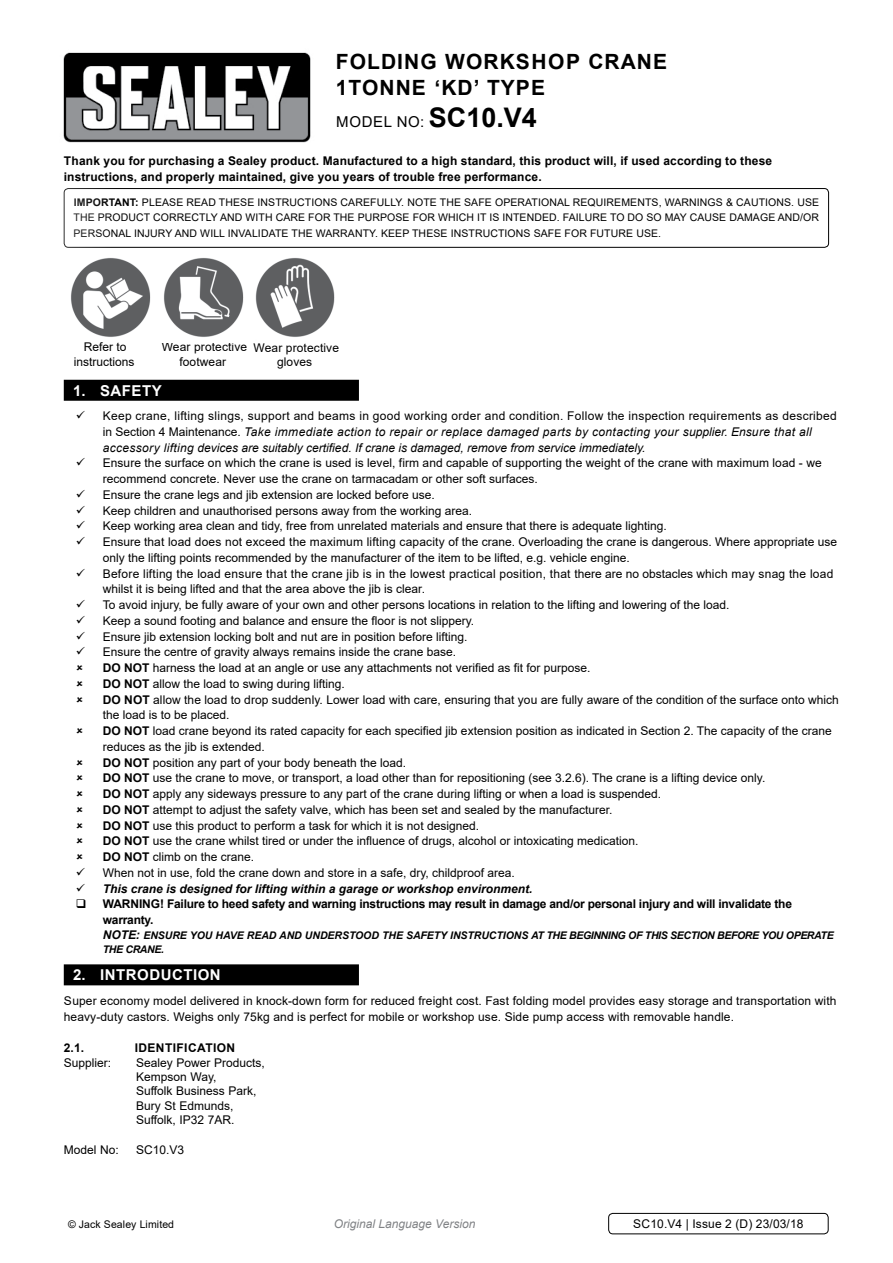
<style>
.page{position:relative;width:893px;height:1263px;background:#fff}
.page>*{position:absolute;margin:0;border:0;box-sizing:border-box;transform-origin:0 0}
.t1{font:700 21px/25.2px "Arial";letter-spacing:.05em;color:#000}
.t2{font:700 15px "Arial";color:#fff}
.t3{font:15px "Arial";letter-spacing:.045em;color:#000}
.t4{font:12px/15.8px "Arial";color:#000}
.t5{font:italic 12px/15.8px "Arial";letter-spacing:.03em;color:#000}
.t6{font:700 12px/15.8px "Arial";letter-spacing:.01em;color:#000}
.t7{font:700 12px/15.8px "Arial";letter-spacing:-.02em;color:#000}
.t8{font:italic 700 12px "Arial";color:#000}
.t9{font:italic 12px "Arial";color:#808285}
.t10{font:10.5px/15.8px "Arial";letter-spacing:.01em;color:#000;text-align:justify}
.t11{font:italic 700 10.5px/14.4px "Arial";letter-spacing:-.03em;color:#000}
.s1{font-weight:700;font-size:27px}
.s2{font-weight:700}
.s3{font-style:normal}
.s4{font-size:12px}
</style>
<div class="page">
<img style="left:63px;top:52px;width:248px;height:91px">
<div style="left:64px;top:188px;width:765px;height:60px;border:1px solid #000;border-radius:4px"></div>
<div style="left:64px;top:380px;width:295px;height:21px;background:#000"></div>
<div style="left:64px;top:964px;width:295px;height:21px;background:#000"></div>
<div style="left:608px;top:1213px;width:220px;height:21px;border:1px solid #000;border-radius:4px"></div>
<img style="left:71px;top:258px;width:80px;height:79px">
<img style="left:164px;top:258px;width:80px;height:79px">
<img style="left:255px;top:258px;width:80px;height:79px">
<h1 class="t1" style="left:336px;top:50px;width:333px">FOLDING WORKSHOP CRANE<br>1TONNE ‘KD’ TYPE</h1>
<p class="t3" style="left:336px;top:111px;width:202px">model no: <span class="s1">SC10.V4</span></p>
<p class="t6" style="left:64px;top:153px;width:710px">Thank you for purchasing a Sealey product. Manufactured to a high standard, this product will, if used according to these instructions, and properly maintained, give you years of trouble free performance.</p>
<p class="t10" style="left:74px;top:194px;width:747px"><span class="s2">IMPORTANT:</span> PLEASE READ THESE INSTRUCTIONS CAREFULLY. NOTE THE SAFE OPERATIONAL REQUIREMENTS, WARNINGS &amp; CAUTIONS. USE THE PRODUCT CORRECTLY AND WITH CARE FOR THE PURPOSE FOR WHICH IT IS INTENDED. FAILURE TO DO SO MAY CAUSE DAMAGE AND/OR PERSONAL INJURY AND WILL INVALIDATE THE WARRANTY. KEEP THESE INSTRUCTIONS SAFE FOR FUTURE USE.</p>
<p class="t4" style="left:74px;top:340px;width:62px;line-height:14.4px;text-align:center">Refer to instructions</p>
<p class="t4" style="left:162px;top:340px;width:87px;line-height:14.4px;text-align:center">Wear protective footwear</p>
<p class="t4" style="left:254px;top:340px;width:87px;line-height:14.4px;text-align:center">Wear protective gloves</p>
<p class="t2" style="left:73px;top:380px;width:39px">1. safety</p>
<p class="t5" style="left:103px;top:408px;width:736px"><span class="s3">Keep crane, lifting slings, support and beams in good working order and condition. Follow the inspection requirements as described in Section 4 Maintenance.</span> Take immediate action to repair or replace damaged parts by contacting your supplier. Ensure that all accessory lifting devices are suitably certified. If crane is damaged, remove from service immediately.</p>
<p class="t4" style="left:103px;top:455px;width:738px">Ensure the surface on which the crane is used is level, firm and capable of supporting the weight of the crane with maximum load - we recommend concrete. N ever use the crane on tarmacadam or other soft surfaces.<br>Ensure the crane legs and jib extension are locked before use.<br>Keep children and unauthorised persons away from the working area.<br>Keep working area clean and tidy, free from unrelated materials and ensure that there is adequate lighting.<br>Ensure that load does not exceed the maximum lifting capacity of the crane. Overloading the crane is dangerous. Where appropriate use only the lifting points recommended by the manufacturer of the item to be lifted, e.g. vehicle engine.<br>Before lifting the load ensure that the crane jib is in the lowest practical position, that there are no obstacles which may snag the load whilst it is being lifted and that the area above the jib is clear.<br>To avoid injury, be fully aware of your own and other persons locations in relation to the lifting and lowering of the load.<br>Keep a sound footing and balance and ensure the floor is not slippery.<br>Ensure jib extension locking bolt and nut are in position before lifting.<br>Ensure the centre of gravity always remains inside the crane base.<br><span class="s2">DO NOT</span> harness the load at an angle or use any attachments not verified as fit for purpose.<br><span class="s2">DO NOT</span> allow the load to swing during lifting.<br><span class="s2">DO NOT</span> allow the load to drop suddenly. Lower load with care, ensuring that you are fully aware of the condition of the surface onto which the load is to be placed.<br><span class="s2">DO NOT</span> load crane beyond its rated capacity for each specified jib extension position as indicated in Section 2. The capacity of the crane reduces as the jib is extended.<br><span class="s2">DO NOT</span> position any part of your body beneath the load.<br><span class="s2">DO NOT</span> use the crane to move, or transport, a load other than for repositioning (see 3.2.6). The crane is a lifting device only.<br><span class="s2">DO NOT</span> apply any sideways pressure to any part of the crane during lifting or when a load is suspended.<br><span class="s2">DO NOT</span> attempt to adjust the safety valve, which has been set and sealed by the manufacturer.<br><span class="s2">DO NOT</span> use this product to perform a task for which it is not designed.<br><span class="s2">DO NOT</span> use the crane whilst tired or under the influence of drugs, alcohol or intoxicating medication.<br><span class="s2">DO NOT</span> climb on the crane.<br>When not in use, fold the crane down and store in a safe, dry, childproof area.</p>
<p class="t8" style="left:103px;top:880px;width:431px">This crane is designed for lifting within a garage or workshop environment.</p>
<p class="t7" style="left:103px;top:896px;width:691px">WARNING! Failure to heed safety and warning instructions may result in damage and/or personal injury and will invalidate the warranty.</p>
<p class="t11" style="left:103px;top:928px;width:732px"><span class="s4">NOTE:</span> ENSURE YOU HAVE READ AND UNDERSTOOD THE SAFETY INSTRUCTIONS AT THE BEGINNING OF THIS SECTION BEFORE YOU OPERATE<br>THE CRANE.</p>
<p class="t2" style="left:73px;top:964px;width:38px">2. introd</p>
<p class="t2" style="left:161px;top:964px;width:22px">uction</p>
<p class="t4" style="left:64px;top:993px;width:774px">Super economy model delivered in knock-down form for reduced freight cost. Fast folding model provides easy storage and transportation with heavy-duty castors. Weighs only 75kg and is perfect for mobile or workshop use. Side pump access with removable handle.</p>
<p class="t6" style="left:64px;top:1040px;width:22px">2.1.</p>
<p class="t6" style="left:135px;top:1040px;width:13px">Identification</p>
<p class="t4" style="left:64px;top:1054px;width:49px">Supplier:</p>
<p class="t4" style="left:136px;top:1055px;width:130px;line-height:14.4px">Sealey Power Products,<br>Kempson Way,<br>Suffolk Business Park,<br>Bury St Edmunds,<br>Suffolk, IP32 7AR.</p>
<p class="t4" style="left:64px;top:1142px;width:57px">Model No:</p>
<p class="t4" style="left:136px;top:1142px;width:50px">SC10.V3</p>
<p class="t10" style="left:68px;top:1216px;width:108px">© Jack Sealey Limited</p>
<p class="t9" style="left:334px;top:1216px;width:143px">Original Language Version</p>
<p class="t4" style="left:633px;top:1216px;width:172px">SC10.V4 | Issue 2 (D) 23/03/18</p>
</div>
